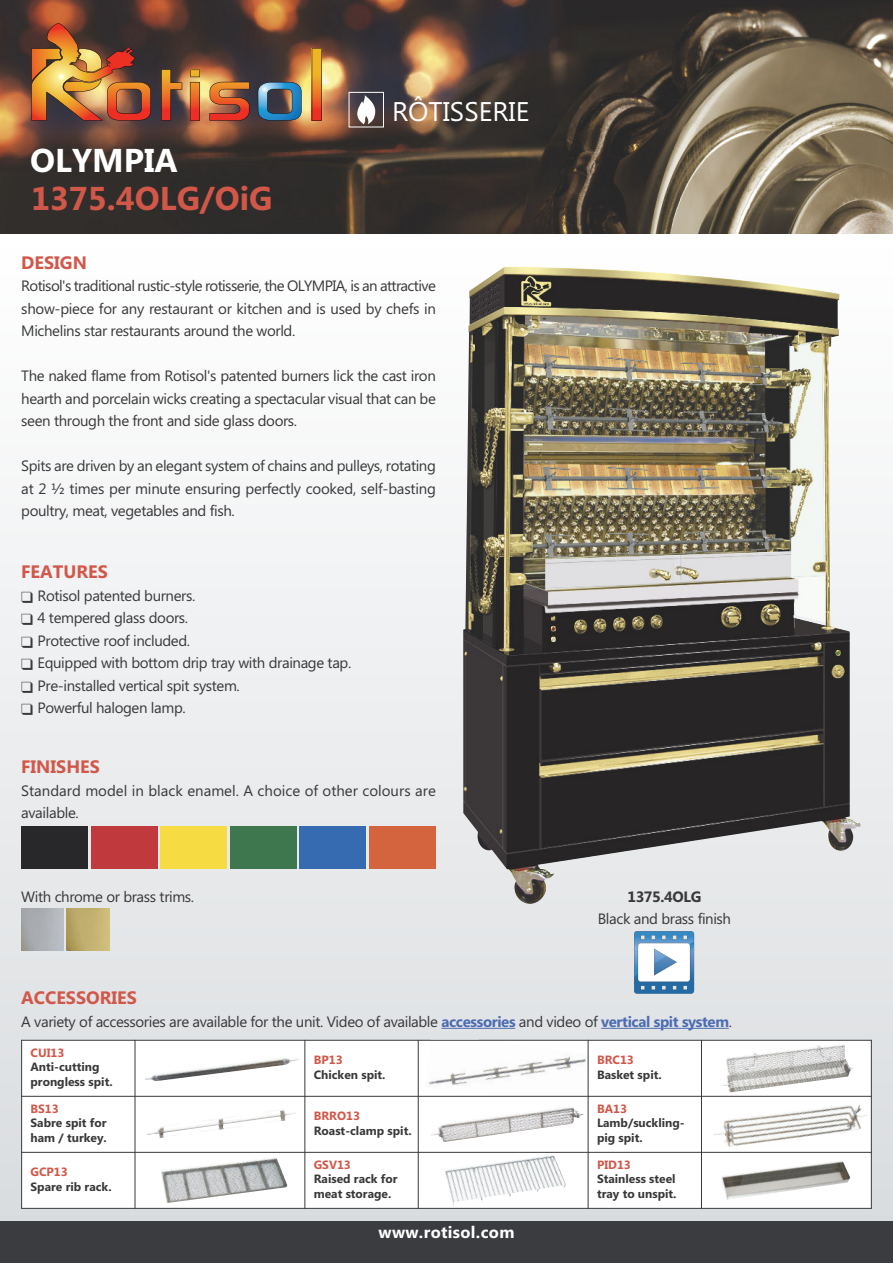
<style>
.page{position:relative;width:893px;height:1263px;background:#fff}
.page>*{position:absolute;margin:0;border:0;box-sizing:border-box;transform-origin:0 0}
.t1{font:700 33px "Microsoft Tai Le";color:#d15749}
.t2{font:700 33px "Microsoft Tai Le";color:#fff}
.t3{font:27px "Microsoft Tai Le";color:#fff}
.t4{font:700 18px "Microsoft Tai Le";color:#d15749}
.t5{font:700 16.5px "Microsoft Tai Le";letter-spacing:.02em;color:#fff}
.t6{font:15px/22.5px "Microsoft Tai Le";letter-spacing:-.025em;color:#39383a;text-align:justify}
.t7{font:15px/22.5px "Microsoft Tai Le";color:#39383a}
.t8{font:700 15px "Microsoft Tai Le";letter-spacing:-.025em;color:#39383a}
.t9{font:700 12px/14.4px "Microsoft Tai Le";color:#39383a}
.t10{font:700 12px "Microsoft Tai Le";color:#d15749}
.s1{font-weight:700;color:#4c6db2}
</style>
<div class="page">
<div style="left:0;top:1220px;width:893px;height:43px;background:#3a3c3f"></div>
<div style="left:0;top:234px;width:893px;height:986px;background:linear-gradient(to bottom,#fff,#d9dcdf)"></div>
<img style="left:0;top:0;width:893px;height:234px">
<hr style="left:441px;top:1028px;width:74px;height:1px;background:#4c6db2">
<hr style="left:601px;top:1028px;width:128px;height:1px;background:#4c6db2">
<svg style="left:312px;top:48px;width:10px;height:73px"></svg>
<svg style="left:258px;top:82px;width:44px;height:39px;background:#4d758f"></svg>
<svg style="left:209px;top:82px;width:41px;height:39px;background:#bb5d35"></svg>
<svg style="left:190px;top:70px;width:10px;height:51px"></svg>
<svg style="left:161px;top:69px;width:21px;height:52px"></svg>
<img style="left:31px;top:23px;width:120px;height:98px">
<div style="left:349px;top:92px;width:35px;height:35px;border:1px solid #fff"></div>
<svg style="left:357px;top:95px;width:18px;height:29px"></svg>
<div style="left:21px;top:1040px;width:114px;height:56px;background:#fff"></div>
<div style="left:135px;top:1040px;width:170px;height:56px;background:#fff"></div>
<img style="left:145px;top:1058px;width:154px;height:23px">
<div style="left:305px;top:1040px;width:113px;height:56px;background:#fff"></div>
<div style="left:418px;top:1040px;width:170px;height:56px;background:#fff"></div>
<img style="left:425px;top:1041px;width:163px;height:55px">
<div style="left:588px;top:1040px;width:113px;height:56px;background:#fff"></div>
<div style="left:701px;top:1040px;width:171px;height:56px;background:#fff"></div>
<img style="left:722px;top:1045px;width:131px;height:47px">
<div style="left:21px;top:1096px;width:114px;height:56px;background:#fff"></div>
<div style="left:135px;top:1096px;width:170px;height:56px;background:#fff"></div>
<img style="left:147px;top:1110px;width:149px;height:28px">
<div style="left:305px;top:1096px;width:113px;height:56px;background:#fff"></div>
<div style="left:418px;top:1096px;width:170px;height:56px;background:#fff"></div>
<img style="left:431px;top:1107px;width:153px;height:35px">
<div style="left:588px;top:1096px;width:113px;height:56px;background:#fff"></div>
<div style="left:701px;top:1096px;width:171px;height:56px;background:#fff"></div>
<img style="left:713px;top:1104px;width:154px;height:43px">
<div style="left:21px;top:1152px;width:114px;height:57px;background:#fff"></div>
<div style="left:135px;top:1152px;width:170px;height:57px;background:#fff"></div>
<img style="left:161px;top:1158px;width:126px;height:45px">
<div style="left:305px;top:1152px;width:113px;height:57px;background:#fff"></div>
<div style="left:418px;top:1152px;width:170px;height:57px;background:#fff"></div>
<img style="left:445px;top:1155px;width:121px;height:51px">
<div style="left:588px;top:1152px;width:113px;height:57px;background:#fff"></div>
<div style="left:701px;top:1152px;width:171px;height:57px;background:#fff"></div>
<img style="left:721px;top:1161px;width:129px;height:39px">
<hr style="left:21px;top:1040px;width:1px;height:169px;background:#39383a">
<hr style="left:135px;top:1040px;width:1px;height:169px;background:#39383a">
<hr style="left:304px;top:1040px;width:1px;height:169px;background:#39383a">
<hr style="left:418px;top:1040px;width:1px;height:169px;background:#39383a">
<hr style="left:588px;top:1040px;width:1px;height:169px;background:#39383a">
<hr style="left:701px;top:1040px;width:1px;height:169px;background:#39383a">
<hr style="left:871px;top:1040px;width:1px;height:169px;background:#39383a">
<hr style="left:21px;top:1040px;width:851px;height:1px;background:#39383a">
<hr style="left:21px;top:1096px;width:851px;height:1px;background:#39383a">
<hr style="left:21px;top:1152px;width:851px;height:1px;background:#39383a">
<hr style="left:21px;top:1208px;width:851px;height:1px;background:#39383a">
<div style="left:21px;top:826px;width:67px;height:43px;background:#28282b"></div>
<div style="left:91px;top:826px;width:66px;height:43px;background:#c0393d"></div>
<div style="left:160px;top:826px;width:67px;height:43px;background:#f7db43"></div>
<div style="left:230px;top:826px;width:67px;height:43px;background:#3e764e"></div>
<div style="left:300px;top:826px;width:66px;height:43px;background:#366bb1"></div>
<div style="left:369px;top:826px;width:67px;height:43px;background:#d4643e"></div>
<img style="left:21px;top:908px;width:43px;height:43px">
<img style="left:67px;top:908px;width:42px;height:43px">
<img style="left:463px;top:267px;width:398px;height:637px">
<svg style="left:634px;top:931px;width:60px;height:63px"></svg>
<h1 class="t2" style="left:30px;top:141px;width:149px">OLYMPIA</h1>
<h1 class="t1" style="left:31px;top:179px;width:243px">1375.4OLG/OiG</h1>
<h2 class="t3" style="left:392px;top:96px;width:139px">RÔTISSERIE</h2>
<p class="t4" style="left:21px;top:252px;width:67px">DESIGN</p>
<p class="t6" style="left:21px;top:275px;width:416px">Rotisol's traditional rustic-style rotisserie, the OLYMPIA, is an attractive show-piece for any restaurant or kitchen and is used by chefs in Michelins star restaurants around the world.</p>
<p class="t6" style="left:21px;top:365px;width:416px">The naked flame from Rotisol's patented burners lick the cast iron hearth and porcelain wicks creating a spectacular visual that can be seen through the front and side glass doors.</p>
<p class="t6" style="left:21px;top:455px;width:416px">Spits are driven by an elegant system of chains and pulleys, rotating at 2 ½ times per minute ensuring perfectly cooked, self-basting poultry, meat, vegetables and fish.</p>
<p class="t4" style="left:21px;top:561px;width:88px">FEATURES</p>
<p class="t6" style="left:21px;top:584px;width:176px">❑ Rotisol patented burners.</p>
<p class="t6" style="left:21px;top:607px;width:168px">❑ 4 tempered glass doors.</p>
<p class="t6" style="left:21px;top:629px;width:170px">❑ Protective roof included.</p>
<p class="t6" style="left:21px;top:652px;width:332px">❑ Equipped with bottom drip tray with drainage tap.</p>
<p class="t6" style="left:21px;top:674px;width:220px">❑ Pre-installed vertical spit system.</p>
<p class="t6" style="left:21px;top:697px;width:166px">❑ Powerful halogen lamp.</p>
<p class="t4" style="left:21px;top:757px;width:80px">FINISHES</p>
<p class="t7" style="left:21px;top:779px;width:416px">Standard model in black enamel. A choice of other colours are available.</p>
<p class="t6" style="left:21px;top:886px;width:174px">With chrome or brass trims.</p>
<p class="t8" style="left:627px;top:888px;width:75px">1375.4OLG</p>
<p class="t6" style="left:598px;top:908px;width:135px">Black and brass finish</p>
<p class="t4" style="left:21px;top:988px;width:117px">ACCESSORIES</p>
<p class="t6" style="left:21px;top:1010px;width:712px">A variety of accessories are available for the unit. Video of available <span class="s1">accessories</span> and video of <span class="s1">vertical spit system</span>.</p>
<p class="t10" style="left:31px;top:1046px;width:35px">CUI13</p>
<p class="t9" style="left:31px;top:1060px;width:84px">Anti-cutting prongless spit.</p>
<p class="t10" style="left:31px;top:1102px;width:30px">BS13</p>
<p class="t9" style="left:31px;top:1116px;width:78px">Sabre spit for ham / turkey.</p>
<p class="t10" style="left:31px;top:1165px;width:39px">GCP13</p>
<p class="t9" style="left:31px;top:1179px;width:83px">Spare rib rack.</p>
<p class="t10" style="left:314px;top:1053px;width:30px">BP13</p>
<p class="t9" style="left:314px;top:1067px;width:73px">Chicken spit.</p>
<p class="t10" style="left:314px;top:1109px;width:48px">BRRO13</p>
<p class="t9" style="left:314px;top:1123px;width:99px">Roast-clamp spit.</p>
<p class="t10" style="left:314px;top:1158px;width:39px">GSV13</p>
<p class="t9" style="left:314px;top:1172px;width:85px">Raised rack for meat storage.</p>
<p class="t5" style="left:378px;top:1222px;width:137px">www.rotisol.com</p>
<p class="t10" style="left:597px;top:1053px;width:38px">BRC13</p>
<p class="t9" style="left:597px;top:1067px;width:66px">Basket spit.</p>
<p class="t10" style="left:597px;top:1102px;width:31px">BA13</p>
<p class="t9" style="left:597px;top:1116px;width:89px">Lamb/suckling&shy;pig spit.</p>
<p class="t10" style="left:597px;top:1158px;width:35px">PID13</p>
<p class="t9" style="left:597px;top:1172px;width:81px">Stainless steel tray to unspit.</p>
</div>
